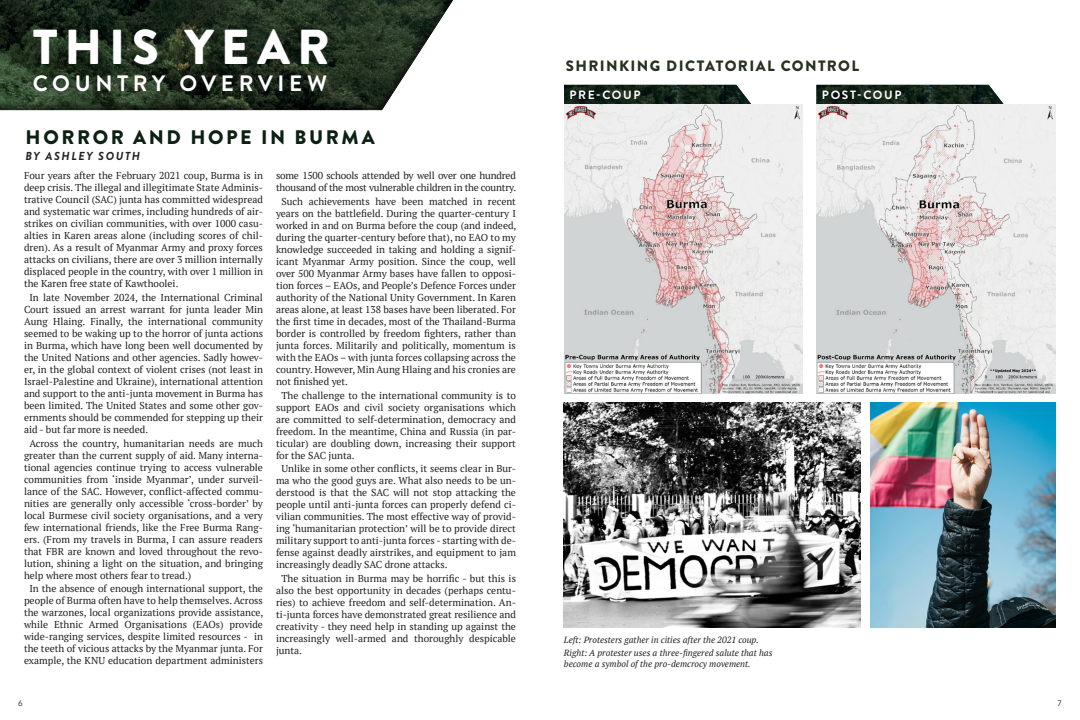
<style>
.page{position:relative;width:1080px;height:720px;background:#fff}
.page>*{position:absolute;margin:0;border:0;box-sizing:border-box;transform-origin:0 0}
.t1{font:900 49px "Brandon Grotesque";letter-spacing:.145em;color:#fff}
.t2{font:700 22.3px "Brandon Grotesque";letter-spacing:.205em;color:#fff}
.PAGE_HEADER{font:900 19.6px "Brandon Grotesque";letter-spacing:.13em;color:#0c2113}
.PAGE_HEADER-2{font:900 15px "Brandon Grotesque";letter-spacing:.09em;color:#273220}
.PAGE_SUBHEADER{font:700 12px "Brandon Grotesque";letter-spacing:.135em;color:#fff}
.PAGE_SUBHEADER-2{font:italic 700 11.6px "Brandon Grotesque";letter-spacing:.135em;color:#231f20}
.Paragraph{font:10px/12px "PT Serif";color:#231f20;text-align:justify}
.Paragraph-2{font:10px/12px "PT Serif";letter-spacing:-.02em;color:#231f20}
.t3{font:italic 9px/10.8px "PT Serif";color:#231f20}
.t4{font:8.1px "Avenir";color:#231f20}
</style>
<div class="page">
<img style="left:564px;top:85px;width:188px;height:20px">
<img style="left:816px;top:85px;width:189px;height:20px">
<div style="left:0;top:0;width:472px;height:111px;background:#231f20;opacity:.55"></div>
<img style="left:564px;top:105px;width:239px;height:289px">
<img style="left:816px;top:105px;width:240px;height:289px">
<img style="left:564px;top:403px;width:296px;height:225px">
<img style="left:870px;top:403px;width:186px;height:225px">
<p class="t1" style="left:33px;top:13px;width:299px">THIS YEAR</p>
<p class="t2" style="left:33px;top:68px;width:296px">COUNTRY OVERVIEW</p>
<p class="PAGE_HEADER" style="left:26px;top:123px;width:351px">HORROR AND HOPE IN BURMA</p>
<p class="PAGE_SUBHEADER-2" style="left:26px;top:148px;width:116px">BY ASHLEY SOUTH</p>
<p class="Paragraph" style="left:24px;top:169px;width:241px">Four years after the February 2021 coup, Burma is in deep crisis. The illegal and illegitimate State Adminis&shy;trative Council (SAC) junta has committed widespread and systematic war crimes, including hundreds of air&shy;strikes on civilian communities, with over 1000 casu&shy;alties in Karen areas alone (including scores of chil&shy;dren). As a result of Myanmar Army and proxy forces attacks on civilians, there are over 3 million internally displaced people in the country, with over 1 million in the Karen free state of Kawthoolei.</p>
<p class="Paragraph" style="left:24px;top:291px;width:241px;text-indent:5px">In late November 2024, the International Criminal Court issued an arrest warrant for junta leader Min Aung Hlaing. Finally, the international community seemed to be waking up to the horror of junta actions in Burma, which have long been well documented by the United Nations and other agencies. Sadly howev&shy;er, in the global context of violent crises (not least in Israel-Palestine and Ukraine), international attention and support to the anti-junta movement in Burma has been limited. The United States and some other gov&shy;ernments should be commended for stepping up their aid - but far more is needed.</p>
<p class="Paragraph" style="left:24px;top:437px;width:241px;text-indent:5px">Across the country, humanitarian needs are much greater than the current supply of aid. Many interna&shy;tional agencies continue trying to access vulnerable communities from ‘inside Myanmar’, under surveil&shy;lance of the SAC. However, conflict-affected commu&shy;nities are generally only accessible ‘cross-border’ by local Burmese civil society organisations, and a very few international friends, like the Free Burma Rang&shy;ers. (From my travels in Burma, I can assure readers that FBR are known and loved throughout the revo&shy;lution, shining a light on the situation, and bringing help where most others fear to tread.)</p>
<p class="Paragraph" style="left:24px;top:583px;width:241px;text-align:center">In the absence of enough international support, the people of Burma often have to help themselves. Across the warzones, local organizations provide assistance, while Ethnic Armed Organisations (EAOs) provide wide-ranging services, despite limited resources - in the teeth of vicious attacks by the Myanmar junta. For example, the KNU education department administers</p>
<p class="Paragraph-2" style="left:276px;top:169px;width:242px">some 1500 schools attended by well over one hundred thousand of the most vulnerable children in the country.</p>
<p class="Paragraph" style="left:276px;top:195px;width:242px;text-indent:5px">Such achievements have been matched in recent years on the battlefield. During the quarter-century I worked in and on Burma before the coup (and indeed, during the quarter-century before that), no EAO to my knowledge succeeded in taking and holding a signif&shy;icant Myanmar Army position. Since the coup, well over 500 Myanmar Army bases have fallen to opposi&shy;tion forces – EAOs, and People’s Defence Forces under authority of the National Unity Government. In Karen areas alone, at least 138 bases have been liberated. For the first time in decades, most of the Thailand-Burma border is controlled by freedom fighters, rather than junta forces. Militarily and politically, momentum is with the EAOs – with junta forces collapsing across the country. However, Min Aung Hlaing and his cronies are not finished yet.</p>
<p class="Paragraph" style="left:276px;top:389px;width:241px;text-indent:5px">The challenge to the international community is to support EAOs and civil society organisations which are committed to self-determination, democracy and freedom. In the meantime, China and Russia (in par&shy;ticular) are doubling down, increasing their support for the SAC junta.</p>
<p class="Paragraph" style="left:276px;top:463px;width:242px;text-indent:5px">Unlike in some other conflicts, it seems clear in Bur&shy;ma who the good guys are. What also needs to be un&shy;derstood is that the SAC will not stop attacking the people until anti-junta forces can properly defend ci&shy;vilian communities. The most effective way of provid&shy;ing ‘humanitarian protection’ will be to provide direct military support to anti-junta forces - starting with de&shy;fense against deadly airstrikes, and equipment to jam increasingly deadly SAC drone attacks.</p>
<p class="Paragraph" style="left:276px;top:572px;width:241px;text-indent:5px">The situation in Burma may be horrific - but this is also the best opportunity in decades (perhaps centu&shy;ries) to achieve freedom and self-determination. An&shy;ti-junta forces have demonstrated great resilience and creativity - they need help in standing up against the increasingly well-armed and thoroughly despicable junta.</p>
<p class="PAGE_HEADER-2" style="left:566px;top:55px;width:295px">SHRINKING DICTATORIAL CONTROL</p>
<p class="PAGE_SUBHEADER" style="left:570px;top:86px;width:72px">PRE-COUP</p>
<p class="PAGE_SUBHEADER" style="left:822px;top:86px;width:81px">POST-COUP</p>
<p class="t3" style="left:564px;top:635px;width:197px">Left: Protesters gather in cities after the 2021 coup.</p>
<p class="t3" style="left:564px;top:647px;width:210px">Right: A protester uses a three-fingered salute that has become a symbol of the pro-demcrocy movement.</p>
<p class="t4" style="left:18px;top:697px;width:6px">6</p>
<p class="t4" style="left:1057px;top:697px;width:6px">7</p>
</div>
